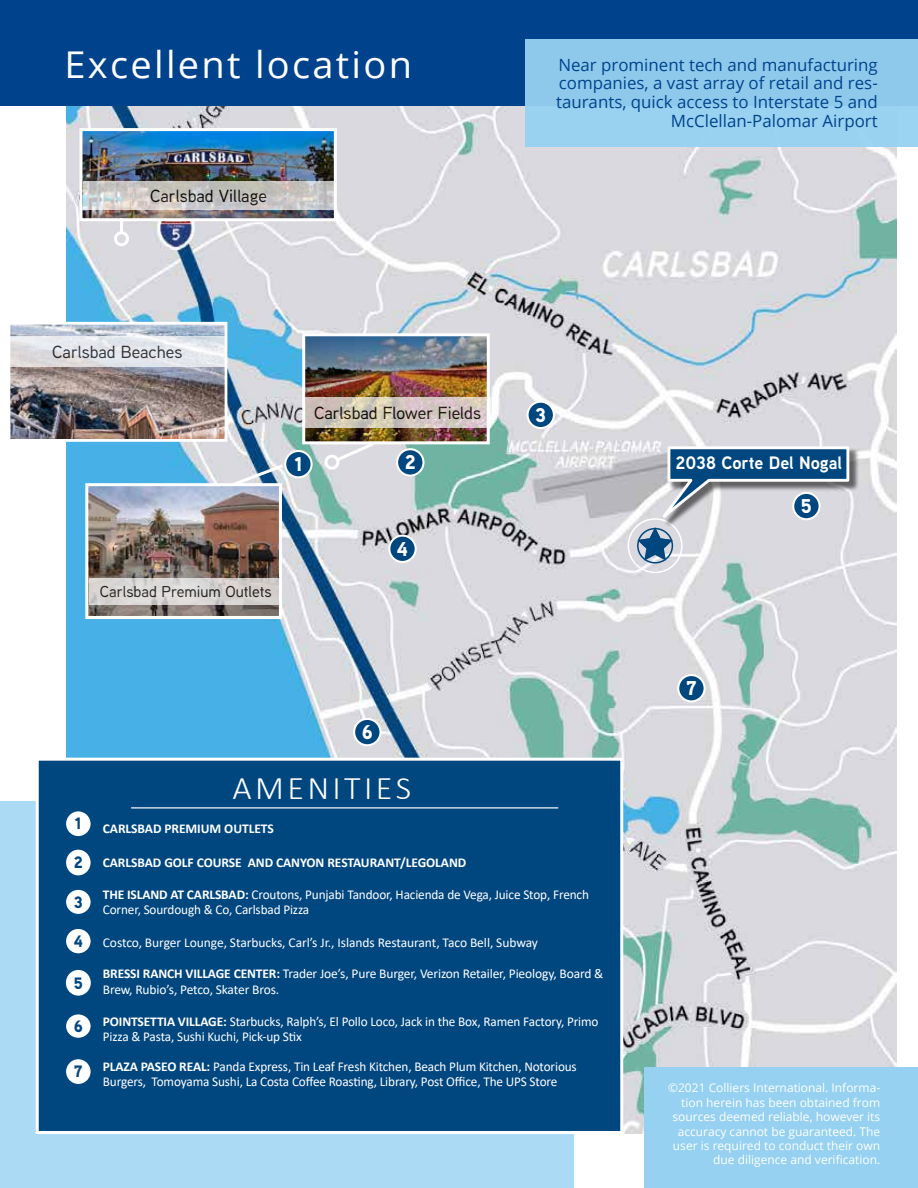
<style>
.page{position:relative;width:918px;height:1188px;background:#fff}
.page>*{position:absolute;margin:0;border:0;box-sizing:border-box;transform-origin:0 0}
.t1{font:36.9px "Open Sans";letter-spacing:.06em;color:#fff}
.t2{font:300 33.15px "Calibri";letter-spacing:.1em;color:#fff}
.t3{font:900 19.95px "Aaux Next";color:#fff}
.t4{font:700 18px "Aaux Next";color:#fff}
.t5{font:500 17.55px "Aaux Next";color:#000}
.t6{font:16.8px/18.8px "Open Sans";color:#00438c;text-align:right}
.t7{font:900 16.5px "Aaux Next";color:#00467f}
.t8{font:500 15.75px "Aaux Next";color:#000}
.t9{font:13.5px/15px "Calibri";letter-spacing:-.01em;color:#fff}
.t10{font:700 13.5px "Calibri";letter-spacing:-.005em;color:#fff}
.t11{font:12px/14.4px "Open Sans";color:#fff;text-align:right}
.s1{font-weight:700}
</style>
<div class="page">
<img style="left:67px;top:105px;width:830px;height:1029px">
<div style="left:628px;top:518px;width:55px;height:55px;border:2px solid #fff;border-radius:50%"></div>
<div style="left:637px;top:528px;width:36px;height:36px;border:2px solid #00467f;border-radius:50%"></div>
<div style="left:664px;top:447px;width:195px;height:80px;background:#000;opacity:.55"></div>
<svg style="left:395px;top:447px;width:31px;height:31px"></svg>
<svg style="left:526px;top:400px;width:30px;height:30px"></svg>
<svg style="left:387px;top:534px;width:31px;height:30px"></svg>
<svg style="left:636px;top:445px;width:215px;height:117px;background:#9daec0"></svg>
<svg style="left:352px;top:717px;width:31px;height:30px"></svg>
<svg style="left:676px;top:673px;width:31px;height:30px"></svg>
<div style="left:0;top:801px;width:573px;height:387px;background:#abdaf4"></div>
<div style="left:36px;top:758px;width:587px;height:376px;background:#00467f;border:3px solid #fff"></div>
<hr style="left:131px;top:807px;width:427px;height:2px;background:#fff">
<svg style="left:66px;top:811px;width:25px;height:26px"></svg>
<svg style="left:66px;top:849px;width:25px;height:27px"></svg>
<svg style="left:66px;top:889px;width:25px;height:25px"></svg>
<svg style="left:66px;top:929px;width:25px;height:25px"></svg>
<svg style="left:65px;top:969px;width:26px;height:27px"></svg>
<svg style="left:66px;top:1014px;width:25px;height:70px"></svg>
<img style="left:12px;top:326px;width:211px;height:112px">
<div style="left:8px;top:322px;width:219px;height:120px;border:3px solid #fff"></div>
<svg style="left:10px;top:336px;width:215px;height:31px;background:#e3e5e9"></svg>
<img style="left:84px;top:132px;width:249px;height:85px">
<div style="left:80px;top:128px;width:257px;height:93px;border:3px solid #fff"></div>
<svg style="left:83px;top:181px;width:251px;height:29px;background:#c9c7c5"></svg>
<img style="left:89px;top:487px;width:189px;height:128px">
<div style="left:85px;top:483px;width:197px;height:136px;border:3px solid #fff"></div>
<svg style="left:90px;top:578px;width:192px;height:27px;background:#d7d4d3"></svg>
<img style="left:306px;top:337px;width:180px;height:103px">
<div style="left:302px;top:333px;width:188px;height:111px;border:3px solid #fff"></div>
<svg style="left:230px;top:449px;width:84px;height:39px;background:#9cb3c5"></svg>
<svg style="left:333px;top:440px;width:44px;height:24px"></svg>
<div style="left:324px;top:455px;width:15px;height:15px;border:3px solid #fff;border-radius:50%"></div>
<svg style="left:304px;top:398px;width:187px;height:30px;background:#d3c7bf"></svg>
<hr style="left:120px;top:218px;width:3px;height:15px;background:#fff">
<div style="left:114px;top:231px;width:15px;height:15px;border:3px solid #fff;border-radius:50%"></div>
<div style="left:0;top:0;width:918px;height:105px;background:#00438c"></div>
<div style="left:526px;top:39px;width:392px;height:108px;background:#8ec9ec"></div>
<div style="left:645px;top:1067px;width:273px;height:121px;background:#96d1f2"></div>
<h1 class="t1" style="left:64px;top:40px;width:349px">Excellent location</h1>
<p class="t6" style="left:556px;top:55px;width:323px">Near prominent tech and manufacturing companies, a vast array of retail and res&shy;taurants, quick access to Interstate 5 and McClellan-Palomar Airport</p>
<p class="t5" style="left:150px;top:184px;width:118px">Carlsbad Village</p>
<p class="t5" style="left:52px;top:340px;width:132px">Carlsbad Beaches</p>
<p class="t5" style="left:314px;top:401px;width:169px">Carlsbad Flower Fields</p>
<h3 class="t3" style="left:294px;top:450px;width:10px">1</h3>
<h3 class="t3" style="left:405px;top:448px;width:13px">2</h3>
<p class="t8" style="left:100px;top:581px;width:173px">Carlsbad Premium Outlets</p>
<h3 class="t3" style="left:397px;top:535px;width:13px">4</h3>
<h3 class="t3" style="left:362px;top:718px;width:13px">6</h3>
<h2 class="t2" style="left:233px;top:767px;width:180px">AMENITIES</h2>
<h3 class="t3" style="left:535px;top:401px;width:13px">3</h3>
<p class="t7" style="left:75px;top:812px;width:8px">1</p>
<p class="t7" style="left:74px;top:851px;width:11px">2</p>
<p class="t7" style="left:74px;top:890px;width:11px">3</p>
<p class="t7" style="left:74px;top:929px;width:11px">4</p>
<p class="t7" style="left:74px;top:971px;width:11px">5</p>
<p class="t7" style="left:74px;top:1014px;width:11px">6</p>
<p class="t7" style="left:74px;top:1060px;width:10px">7</p>
<p class="t10" style="left:103px;top:819px;width:173px">CARLSBAD PREMIUM OUTLETS</p>
<p class="t10" style="left:103px;top:853px;width:365px">CARLSBAD GOLF COURSE AND CANYON RESTAURANT/LEGOLAND</p>
<p class="t9" style="left:103px;top:887px;width:488px"><span class="s1">THE ISLAND AT CARLSBAD:</span> Croutons, Punjabi Tandoor, Hacienda de Vega, Juice Stop, French<br>Corner, Sourdough &amp; Co, Carlsbad Pizza</p>
<p class="t9" style="left:103px;top:934px;width:437px">Costco, Burger Lounge, Starbucks, Carl’s Jr., Islands Restaurant, Taco Bell, Subway</p>
<p class="t9" style="left:103px;top:965px;width:502px;line-height:16.2px"><span class="s1">BRESSI RANCH VILLAGE CENTER:</span> Trader Joe’s, Pure Burger, Verizon Retailer, Pieology, Board &amp;<br>Brew, Rubio’s, Petco, Skater Bros.</p>
<p class="t9" style="left:103px;top:1014px;width:497px"><span class="s1">POINTSETTIA VILLAGE:</span> Starbucks, Ralph’s, El Pollo Loco, Jack in the Box, Ramen Factory, Primo<br>Pizza &amp; Pasta, Sushi Kuchi, Pick-up Stix</p>
<p class="t9" style="left:103px;top:1058px;width:475px"><span class="s1">PLAZA PASEO REAL:</span> Panda Express, Tin Leaf Fresh Kitchen, Beach Plum Kitchen, Notorious<br>Burgers, Tomoyama Sushi, La Costa Coffee Roasting, Library, Post Office, The UPS Store</p>
<p class="t9" style="left:97px;top:1059px;width:498px">ers, TOGO’s Sandwiches, Tomoyama Sushi, La Costa Coffe Roasting, Post Offic , The UPS Store</p>
<h3 class="t4" style="left:675px;top:450px;width:168px">2038 Corte Del Nogal</h3>
<h3 class="t3" style="left:686px;top:674px;width:12px">7</h3>
<h3 class="t3" style="left:801px;top:492px;width:12px">5</h3>
<p class="t11" style="left:668px;top:1081px;width:214px">©2021 Colliers International. Informa&shy;tion herein has been obtained from sources deemed reliable, however its accuracy cannot be guaranteed. The user is required to conduct their own due diligence and verification.</p>
</div>
